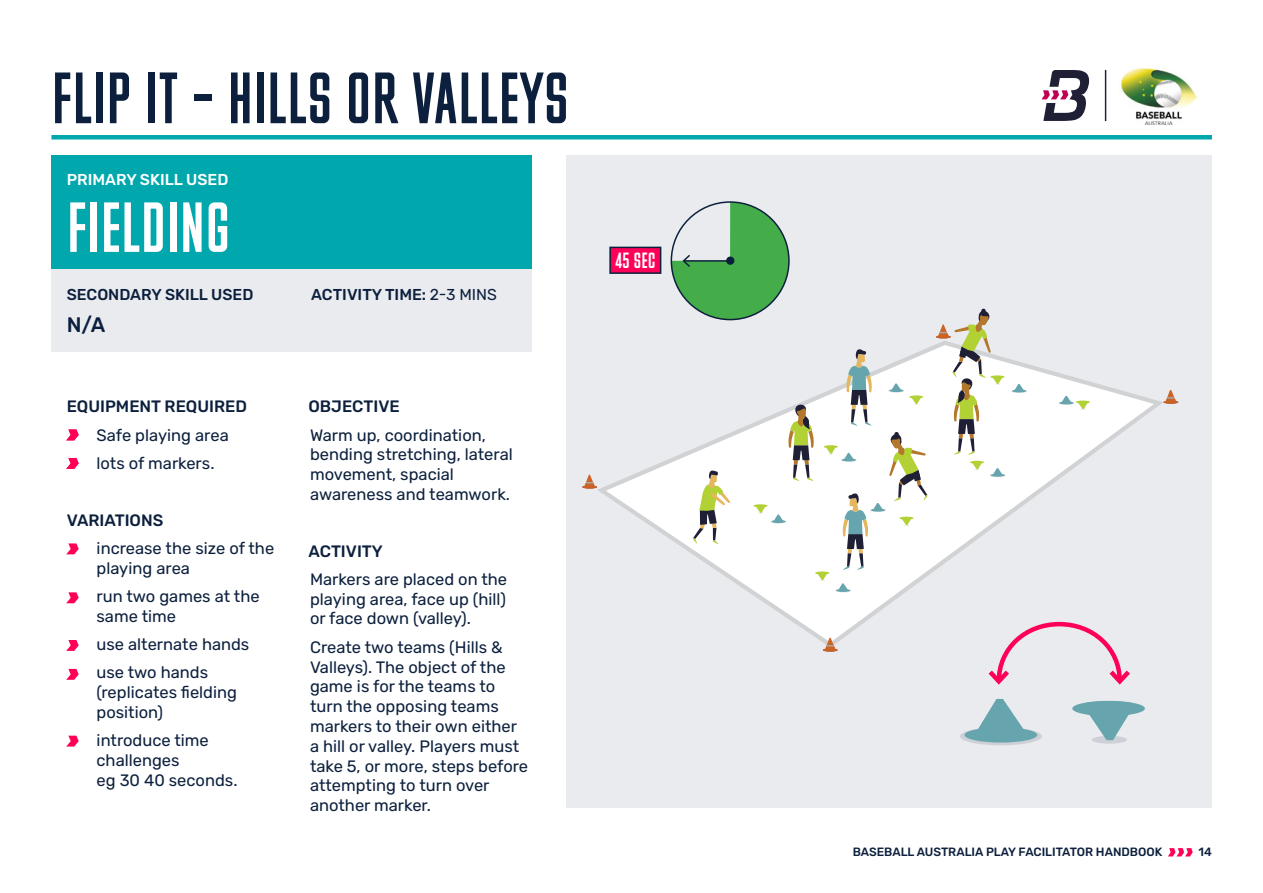
<style>
.page{position:relative;width:1263px;height:893px;background:#fff}
.page>*{position:absolute;margin:0;border:0;box-sizing:border-box;transform-origin:0 0}
.t1{font:69.15px "M Fred";color:#0c203d}
.t2{font:67.5px "M Fred";color:#fff}
.t3{font:21px "M Fred";color:#fff}
.t4{font:500 21px "Rubik";color:#0c203d}
.t5{font:16.5px/19.8px "Rubik";color:#0c203d}
.t6{font:500 16.5px "Rubik";color:#0c203d}
.t7{font:500 15.75px "Rubik";color:#0c203d}
.t8{font:500 15.75px "Rubik";color:#fff}
.t9{font:500 12px "Rubik";color:#0c203d}
.s1{font-weight:400}
</style>
<div class="page">
<hr style="left:1105px;top:70px;width:1px;height:51px;background:#1f2036">
<svg style="left:1041px;top:70px;width:48px;height:51px"></svg>
<img style="left:1121px;top:68px;width:76px;height:56px">
<svg style="left:1168px;top:848px;width:25px;height:8px"></svg>
<div style="left:566px;top:156px;width:646px;height:652px;background:#eaebef"></div>
<div style="left:52px;top:244px;width:480px;height:108px;background:#eaebef"></div>
<div style="left:51px;top:135px;width:1161px;height:5px;background:#00a8ad"></div>
<div style="left:52px;top:156px;width:480px;height:113px;background:#00a8ad"></div>
<svg style="left:595px;top:344px;width:570px;height:307px"></svg>
<svg style="left:66px;top:543px;width:13px;height:11px"></svg>
<svg style="left:66px;top:592px;width:13px;height:11px"></svg>
<svg style="left:66px;top:640px;width:13px;height:11px"></svg>
<svg style="left:66px;top:669px;width:13px;height:11px"></svg>
<svg style="left:66px;top:736px;width:13px;height:11px"></svg>
<svg style="left:66px;top:429px;width:13px;height:11px"></svg>
<svg style="left:66px;top:458px;width:13px;height:11px"></svg>
<svg style="left:846px;top:349px;width:26px;height:77px"></svg>
<svg style="left:788px;top:404px;width:26px;height:77px;background:#bbb99b"></svg>
<svg style="left:889px;top:432px;width:39px;height:69px;background:#d6d6bd"></svg>
<hr style="left:1163px;top:401px;width:15px;height:3px;background:#a54d2a;border-radius:50%">
<svg style="left:1163px;top:400px;width:15px;height:4px"></svg>
<svg style="left:1165px;top:390px;width:11px;height:13px"></svg>
<hr style="left:936px;top:335px;width:15px;height:3px;background:#cc6427;border-radius:50%">
<hr style="left:582px;top:486px;width:15px;height:3px;background:#a54d2a;border-radius:50%">
<hr style="left:582px;top:485px;width:15px;height:3px;background:#cc6427;border-radius:50%">
<svg style="left:584px;top:475px;width:11px;height:11px"></svg>
<hr style="left:823px;top:649px;width:15px;height:3px;background:#a54d2a;border-radius:50%">
<hr style="left:823px;top:648px;width:15px;height:3px;background:#cc6427;border-radius:50%">
<svg style="left:825px;top:638px;width:11px;height:11px"></svg>
<svg style="left:1011px;top:389px;width:16px;height:4px"></svg>
<hr style="left:1012px;top:389px;width:14px;height:3px;background:#66a5ad;border-radius:50%">
<svg style="left:1014px;top:384px;width:10px;height:6px"></svg>
<hr style="left:990px;top:375px;width:14px;height:3px;background:#b1d135;border-radius:50%">
<svg style="left:938px;top:308px;width:64px;height:147px"></svg>
<hr style="left:1076px;top:401px;width:14px;height:3px;background:#b1d135;border-radius:50%">
<svg style="left:1078px;top:403px;width:10px;height:7px"></svg>
<hr style="left:970px;top:461px;width:14px;height:3px;background:#b1d135;border-radius:50%">
<svg style="left:972px;top:463px;width:10px;height:7px"></svg>
<hr style="left:909px;top:395px;width:14px;height:3px;background:#b1d135;border-radius:50%">
<svg style="left:911px;top:398px;width:10px;height:7px"></svg>
<hr style="left:824px;top:445px;width:14px;height:3px;background:#b1d135;border-radius:50%">
<svg style="left:826px;top:447px;width:10px;height:7px"></svg>
<hr style="left:753px;top:504px;width:15px;height:3px;background:#b1d135;border-radius:50%">
<svg style="left:755px;top:506px;width:11px;height:7px"></svg>
<hr style="left:815px;top:571px;width:14px;height:3px;background:#b1d135;border-radius:50%">
<svg style="left:817px;top:574px;width:10px;height:7px"></svg>
<hr style="left:899px;top:517px;width:14px;height:3px;background:#b1d135;border-radius:50%">
<svg style="left:901px;top:517px;width:10px;height:9px"></svg>
<svg style="left:1058px;top:401px;width:16px;height:4px"></svg>
<hr style="left:1059px;top:401px;width:14px;height:3px;background:#66a5ad;border-radius:50%">
<svg style="left:1061px;top:396px;width:10px;height:6px"></svg>
<hr style="left:990px;top:474px;width:16px;height:3px;background:#0c203d;border-radius:50%">
<hr style="left:991px;top:474px;width:14px;height:3px;background:#66a5ad;border-radius:50%">
<svg style="left:993px;top:468px;width:10px;height:7px"></svg>
<svg style="left:960px;top:727px;width:82px;height:18px"></svg>
<div style="left:964px;top:727px;width:73px;height:16px;background:#66a5ad;border-radius:50%"></div>
<svg style="left:975px;top:699px;width:52px;height:31px"></svg>
<svg style="left:1092px;top:736px;width:35px;height:8px"></svg>
<div style="left:1072px;top:701px;width:73px;height:15px;background:#66a5ad;border-radius:50%"></div>
<svg style="left:1082px;top:701px;width:51px;height:39px"></svg>
<svg style="left:888px;top:389px;width:16px;height:4px"></svg>
<hr style="left:889px;top:389px;width:14px;height:3px;background:#66a5ad;border-radius:50%">
<svg style="left:891px;top:384px;width:10px;height:6px"></svg>
<svg style="left:841px;top:458px;width:16px;height:4px"></svg>
<hr style="left:842px;top:458px;width:14px;height:3px;background:#66a5ad;border-radius:50%">
<svg style="left:844px;top:453px;width:10px;height:6px"></svg>
<svg style="left:770px;top:520px;width:16px;height:4px"></svg>
<hr style="left:771px;top:520px;width:15px;height:3px;background:#66a5ad;border-radius:50%">
<svg style="left:773px;top:514px;width:10px;height:7px"></svg>
<hr style="left:835px;top:589px;width:16px;height:3px;background:#0c203d;border-radius:50%">
<hr style="left:836px;top:589px;width:14px;height:3px;background:#66a5ad;border-radius:50%">
<svg style="left:838px;top:583px;width:10px;height:7px"></svg>
<hr style="left:870px;top:509px;width:16px;height:3px;background:#0c203d;border-radius:50%">
<hr style="left:871px;top:509px;width:14px;height:3px;background:#66a5ad;border-radius:50%">
<svg style="left:842px;top:493px;width:41px;height:77px;background:#cfd5d2"></svg>
<div style="left:610px;top:247px;width:51px;height:26px;background:#ff0058"></div>
<div style="left:609px;top:247px;width:52px;height:27px;border:2px solid #0c203d"></div>
<svg style="left:984px;top:620px;width:151px;height:65px"></svg>
<svg style="left:671px;top:202px;width:118px;height:118px"></svg>
<svg style="left:693px;top:470px;width:37px;height:74px;background:#d9dac2"></svg>
<h1 class="t1" style="left:51px;top:64px;width:520px">FLIP IT – HILLS OR VALLEYS</h1>
<p class="t8" style="left:67px;top:171px;width:163px">PRIMARY SKILL USED</p>
<h2 class="t2" style="left:67px;top:194px;width:165px">FIELDING</h2>
<p class="t7" style="left:67px;top:286px;width:188px">SECONDARY SKILL USED</p>
<p class="t7" style="left:311px;top:286px;width:187px">ACTIVITY TIME: <span class="s1">2-3 MINS</span></p>
<p class="t4" style="left:67px;top:313px;width:40px">N/A</p>
<p class="t6" style="left:67px;top:397px;width:182px">EQUIPMENT REQUIRED</p>
<p class="t5" style="left:97px;top:421px;width:134px;line-height:28.3px">Safe playing area lots of markers.</p>
<p class="t6" style="left:67px;top:511px;width:98px">VARIATIONS</p>
<p class="t5" style="left:97px;top:539px;width:179px">increase the size of the playing area</p>
<p class="t5" style="left:97px;top:587px;width:165px">run two games at the same time</p>
<p class="t5" style="left:97px;top:631px;width:154px;line-height:28.3px">use alternate hands use two hands</p>
<p class="t5" style="left:97px;top:683px;width:142px">(replicates fielding position)</p>
<p class="t5" style="left:97px;top:731px;width:142px">introduce time challenges<br>eg 30 40 seconds.</p>
<p class="t6" style="left:308px;top:397px;width:93px">OBJECTIVE</p>
<p class="t5" style="left:310px;top:425px;width:204px">Warm up, coordination, bending stretching, lateral movement, spacial awareness and teamwork.</p>
<p class="t6" style="left:308px;top:542px;width:76px">ACTIVITY</p>
<p class="t5" style="left:310px;top:570px;width:199px;text-align:justify">Markers are placed on the playing area, face up (hill) or face down (valley).</p>
<p class="t5" style="left:310px;top:638px;width:220px">Create two teams (Hills &amp;<br>Valleys). The object of the game is for the teams to turn the opposing teams markers to their own either a hill or valley. Players must take 5, or more, steps before attempting to turn over another marker.</p>
<p class="t3" style="left:615px;top:250px;width:42px">45 SEC</p>
<p class="t9" style="left:853px;top:845px;width:311px">BASEBALL AUSTRALIA PLAY FACILITATOR HANDBOOK</p>
<p class="t9" style="left:1198px;top:845px;width:15px">14</p>
</div>
